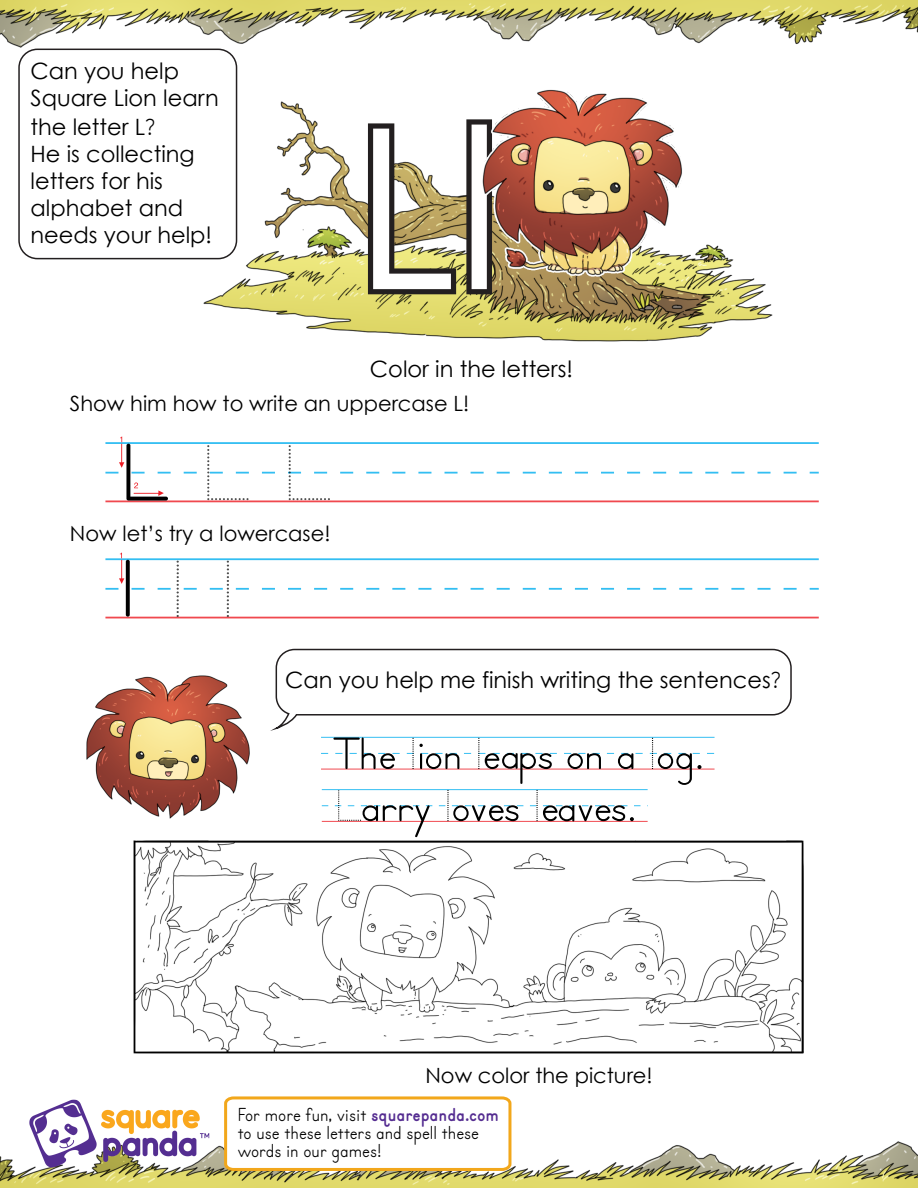
<style>
.page{position:relative;width:918px;height:1188px;background:#fff}
.page>*{position:absolute;margin:0;border:0;box-sizing:border-box;transform-origin:0 0}
.t1{font:22.5px/27.3px "Century Gothic";color:#000}
.t2{font:21px "Century Gothic";color:#000}
.t3{font:19.5px/18px "Primer Print";color:#000}
.s1{font-family:"Primer Print";font-size:24px}
.s2{font-weight:700;color:#552d91}
</style>
<div class="page">
<img style="left:203px;top:102px;width:570px;height:240px">
<hr style="left:105px;top:617px;width:714px;height:1px;background:#ed1c24">
<hr style="left:105px;top:501px;width:714px;height:1px;background:#ed1c24">
<svg style="left:321px;top:737px;width:394px;height:100px"></svg>
<svg style="left:368px;top:123px;width:88px;height:171px"></svg>
<svg style="left:466px;top:119px;width:26px;height:175px"></svg>
<svg style="left:105px;top:553px;width:714px;height:64px"></svg>
<svg style="left:105px;top:437px;width:714px;height:64px"></svg>
<svg style="left:126px;top:560px;width:4px;height:57px"></svg>
<img style="left:0;top:1141px;width:918px;height:47px">
<img style="left:482px;top:89px;width:202px;height:187px">
<img style="left:134px;top:841px;width:669px;height:213px">
<img style="left:87px;top:675px;width:162px;height:144px">
<img style="left:0;top:0;width:918px;height:47px">
<div style="left:19px;top:49px;width:218px;height:210px;background:#fff;border-radius:18px"></div>
<div style="left:18px;top:49px;width:219px;height:210px;border:2px solid #231f20;border-radius:18px"></div>
<svg style="left:275px;top:648px;width:517px;height:82px"></svg>
<svg style="left:223px;top:1096px;width:290px;height:76px"></svg>
<img style="left:17px;top:1099px;width:201px;height:71px">
<p class="t1" style="left:31px;top:57px;width:190px">Can you help<br>Square Lion learn the letter L<span class="s1">?<br></span>He is collecting letters for his alphabet and needs your help!</p>
<p class="t1" style="left:370px;top:355px;width:205px">Color in the letters!</p>
<p class="t2" style="left:70px;top:390px;width:401px">Show him how to write an uppercase L!</p>
<p class="t2" style="left:70px;top:520px;width:262px">Now let’s try a lowercase!</p>
<p class="t1" style="left:285px;top:665px;width:497px">Can you help me finish writing the sentences<span class="s1">?</span></p>
<p class="t2" style="left:425px;top:1063px;width:229px">Now color the picture!</p>
<p class="t3" style="left:238px;top:1106px;width:263px">For more fun, visit <span class="s2">squarepanda.com </span>to use these letters and spell these words in our games!</p>
</div>
